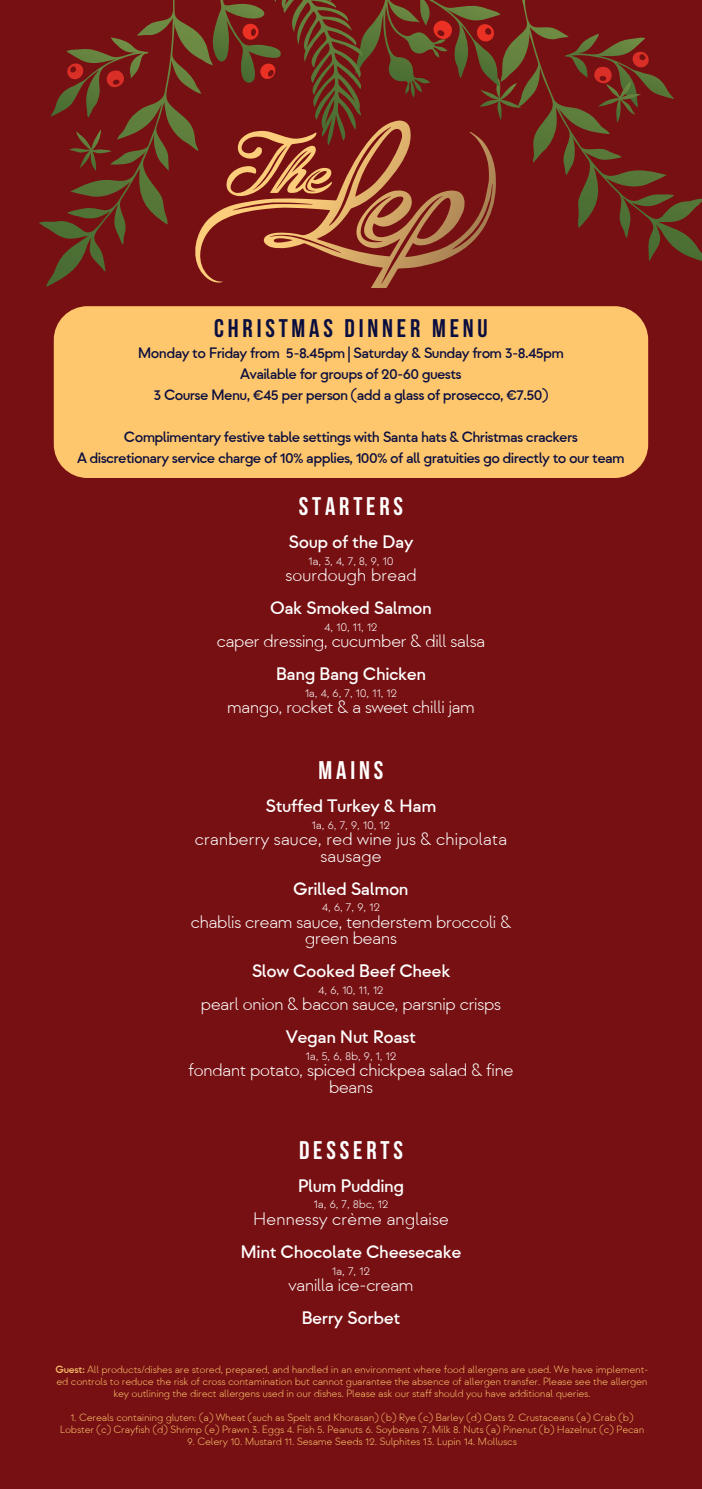
<style>
.page{position:relative;width:702px;height:1489px;background:#fff}
.page>*{position:absolute;margin:0;border:0;box-sizing:border-box;transform-origin:0 0}
.t1{font:25.5px "Bebas Neue";letter-spacing:.15em;color:#fff}
.t2{font:25.5px "Bebas Neue";letter-spacing:.15em;color:#0a0e3f}
.t3{font:300 18px/16.5px "Strawford";letter-spacing:-.045em;color:#fff;text-align:center}
.t4{font:500 18px "Strawford";letter-spacing:-.025em;color:#fff}
.t5{font:300 18px/16.5px "Strawford";letter-spacing:-.025em;color:#fff;text-align:center}
.t6{font:500 15px/21px "Strawford";letter-spacing:-.045em;color:#0a0e3f;text-align:center}
.t7{font:300 12px "Strawford";letter-spacing:-.025em;color:#fff}
.t8{font:300 10.5px/12px "Strawford";letter-spacing:-.025em;color:#fec66d;text-align:center}
.s1{font-weight:500}
</style>
<div class="page">
<div style="left:0;top:0;width:702px;height:1488px;background:#771012"></div>
<svg style="left:213px;top:196px;width:282px;height:92px"></svg>
<div style="left:54px;top:306px;width:594px;height:172px;background:#fec66d;border-radius:34px"></div>
<svg style="left:521px;top:0;width:181px;height:261px"></svg>
<svg style="left:39px;top:0;width:174px;height:287px"></svg>
<svg style="left:565px;top:34px;width:109px;height:89px"></svg>
<svg style="left:69px;top:129px;width:43px;height:42px"></svg>
<svg style="left:212px;top:0;width:309px;height:196px"></svg>
<h1 class="t2" style="left:214px;top:314px;width:275px">CHRISTMAS DINNER MENU</h1>
<h3 class="t6" style="left:138px;top:342px;width:428px">Monday to Friday from 5-8.45pm | Saturday &amp; Sunday from 3-8.45pm<br>Available for groups of 20-60 guests<br>3 Course Menu, €45 per person (add a glass of prosecco, €7.50)</h3>
<h3 class="t6" style="left:77px;top:426px;width:549px">Complimentary festive table settings with Santa hats &amp; Christmas crackers<br>A discretionary service charge of 10% applies, 100% of all gratuities go directly to our team</h3>
<h1 class="t1" style="left:299px;top:492px;width:106px">STARTERS</h1>
<h2 class="t4" style="left:288px;top:531px;width:126px">Soup of the Day</h2>
<p class="t7" style="left:308px;top:553px;width:87px">1a, 3, 4, 7, 8, 9, 10</p>
<h2 class="t5" style="left:285px;top:567px;width:133px">sourdough bread</h2>
<h2 class="t4" style="left:270px;top:597px;width:163px">Oak Smoked Salmon</h2>
<p class="t7" style="left:324px;top:619px;width:55px">4, 10, 11, 12</p>
<h2 class="t3" style="left:216px;top:633px;width:270px">caper dressing, cucumber &amp; dill salsa</h2>
<h2 class="t4" style="left:276px;top:663px;width:152px">Bang Bang Chicken</h2>
<p class="t7" style="left:305px;top:685px;width:94px">1a, 4, 6, 7, 10, 11, 12</p>
<h2 class="t3" style="left:227px;top:699px;width:250px">mango, rocket &amp; a sweet chilli jam</h2>
<h1 class="t1" style="left:318px;top:756px;width:66px">MAINS</h1>
<h2 class="t4" style="left:265px;top:795px;width:172px">Stuffed Turkey &amp; Ham</h2>
<p class="t7" style="left:311px;top:817px;width:80px">1a, 6, 7, 9, 10, 12</p>
<h2 class="t5" style="left:194px;top:831px;width:314px">cranberry sauce, red wine jus &amp; chipolata sausage</h2>
<h2 class="t4" style="left:293px;top:877px;width:117px">Grilled Salmon</h2>
<p class="t7" style="left:322px;top:899px;width:60px">4, 6, 7, 9, 12</p>
<h2 class="t3" style="left:190px;top:913px;width:322px">chablis cream sauce, tenderstem broccoli &amp; green beans</h2>
<h2 class="t4" style="left:252px;top:960px;width:200px">Slow Cooked Beef Cheek</h2>
<p class="t7" style="left:318px;top:982px;width:67px">4, 6, 10, 11, 12</p>
<h2 class="t3" style="left:201px;top:996px;width:302px">pearl onion &amp; bacon sauce, parsnip crisps</h2>
<h2 class="t4" style="left:286px;top:1026px;width:132px">Vegan Nut Roast</h2>
<p class="t7" style="left:305px;top:1048px;width:92px">1a, 5, 6, 8b, 9, 1, 12</p>
<h2 class="t3" style="left:188px;top:1062px;width:327px">fondant potato, spiced chickpea salad &amp; fine beans</h2>
<h1 class="t1" style="left:299px;top:1136px;width:105px">DESSERTS</h1>
<h2 class="t4" style="left:298px;top:1174px;width:108px">Plum Pudding</h2>
<p class="t7" style="left:313px;top:1196px;width:76px">1a, 6, 7, 8bc, 12</p>
<h2 class="t5" style="left:253px;top:1210px;width:198px">Hennessy crème anglaise</h2>
<h2 class="t4" style="left:240px;top:1240px;width:222px">Mint Chocolate Cheesecake</h2>
<p class="t7" style="left:332px;top:1262px;width:40px">1a, 7, 12</p>
<h2 class="t3" style="left:288px;top:1276px;width:127px">vanilla ice-cream</h2>
<h2 class="t4" style="left:301px;top:1306px;width:101px">Berry Sorbet</h2>
<p class="t8" style="left:55px;top:1363px;width:595px"><span class="s1">Guest:</span> All products/dishes are stored, prepared, and handled in an environment where food allergens are used. We have implement&shy;ed controls to reduce the risk of cross contamination but cannot guarantee the absence of allergen transfer. Please see the allergen key outlining the direct allergens used in our dishes. Please ask our staff should you have additional queries.</p>
<p class="t8" style="left:60px;top:1411px;width:586px">1. Cereals containing gluten: (a) Wheat (such as Spelt and Khorasan) (b) Rye (c) Barley (d) Oats 2. Crustaceans (a) Crab (b)<br>Lobster (c) Crayfish (d) Shrimp (e) Prawn 3. Eggs 4. Fish 5. Peanuts 6. Soybeans 7. Milk 8. Nuts (a) Pinenut (b) Hazelnut (c) Pecan</p>
<p class="t8" style="left:187px;top:1435px;width:331px">9. Celery 10. Mustard 11. Sesame Seeds 12. Sulphites 13. Lupin 14. Molluscs</p>
</div>
